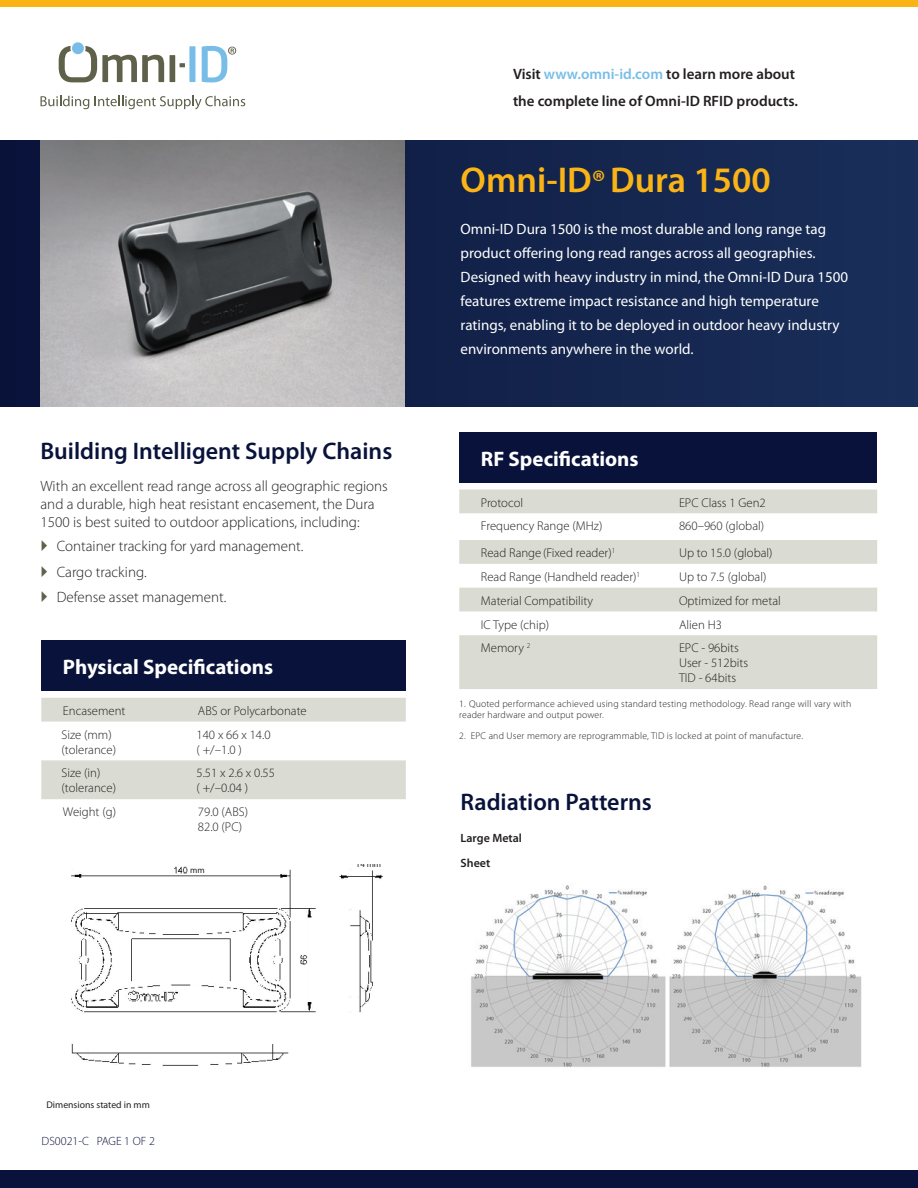
<style>
.page{position:relative;width:918px;height:1188px;background:#fff}
.page>*{position:absolute;margin:0;border:0;box-sizing:border-box;transform-origin:0 0}
.t1{font:600 36px "Myriad Pro";color:#fbb416}
.t2{font:600 24px "Myriad Pro";color:#09123a}
.t3{font:700 21px "Myriad Pro";color:#fff}
.t4{font:15px/24px "Myriad Pro";color:#fff}
.t5{font:300 15px/18px "Myriad Pro";color:#231f20}
.t6{font:600 15px/27px "Myriad Pro";color:#231f20}
.t7{font:300 12.75px/15px "Myriad Pro";color:#231f20}
.t8{font:300 12px "Myriad Pro";color:#09123a}
.t9{font:600 12px/25.5px "Myriad Pro";color:#231f20}
.t10{font:300 9.75px/11.2px "Myriad Pro";letter-spacing:.02em;color:#231f20}
.t11{font:9.75px "Myriad Pro";color:#231f20}
.t12{font:8.7px "Myriad";color:#231f20}
.s1{color:#78bde8}
.s2{font-size:31.5px}
</style>
<div class="page">
<div style="left:0;top:1170px;width:918px;height:18px;background:#09123a"></div>
<svg style="left:59px;top:46px;width:105px;height:36px"></svg>
<div style="left:170px;top:55px;width:5px;height:27px;background:#60614b"></div>
<svg style="left:180px;top:63px;width:5px;height:4px"></svg>
<div style="left:189px;top:46px;width:6px;height:36px;background:#78bde8"></div>
<div style="left:72px;top:42px;width:12px;height:12px;background:#78bde8;border-radius:50%"></div>
<svg style="left:202px;top:46px;width:34px;height:36px"></svg>
<svg style="left:41px;top:96px;width:48px;height:13px"></svg>
<svg style="left:95px;top:96px;width:150px;height:13px"></svg>
<div style="left:0;top:0;width:918px;height:7px;background:#fbb416"></div>
<svg style="left:0;top:140px;width:918px;height:266px;background:#14254e"></svg>
<img style="left:40px;top:140px;width:365px;height:266px">
<img style="left:71px;top:866px;width:312px;height:200px">
<div style="left:354px;top:867px;width:14px;height:8px;background:#fff"></div>
<img style="left:471px;top:885px;width:391px;height:182px">
<div style="left:41px;top:640px;width:365px;height:51px;background:#09123a"></div>
<svg style="left:41px;top:698px;width:365px;height:101px"></svg>
<div style="left:459px;top:432px;width:418px;height:51px;background:#09123a"></div>
<svg style="left:459px;top:490px;width:418px;height:199px;fill:#dadbd3"></svg>
<h2 class="t2" style="left:40px;top:436px;width:353px">Building Intelligent Supply Chains</h2>
<p class="t5" style="left:40px;top:476px;width:349px">With an excellent read range across all geographic regions and a durable, high heat resistant encasement, the Dura<br>1500 is best suited to outdoor applications, including:</p>
<p class="t5" style="left:57px;top:533px;width:248px;line-height:25.5px">Container tracking for yard management.<br>Cargo tracking.<br>Defense asset management.</p>
<h3 class="t3" style="left:63px;top:653px;width:212px">Physical Specifications</h3>
<p class="t7" style="left:63px;top:703px;width:64px">Encasement</p>
<p class="t7" style="left:198px;top:703px;width:110px">ABS or Polycarbonate</p>
<p class="t7" style="left:62px;top:727px;width:56px">Size (mm) (tolerance)</p>
<p class="t7" style="left:197px;top:727px;width:76px">140 x 66 x 14.0 ( +/–1.0 )</p>
<p class="t7" style="left:62px;top:766px;width:56px">Size (in) (tolerance)</p>
<p class="t7" style="left:197px;top:766px;width:80px">5.51 x 2.6 x 0.55 ( +/–0.04 )</p>
<p class="t7" style="left:63px;top:804px;width:55px">Weight (g)</p>
<p class="t7" style="left:198px;top:804px;width:52px">79.0 (ABS)<br>82.0 (PC)</p>
<p class="t12" style="left:190px;top:866px;width:16px">mm</p>
<p class="t12" style="left:356px;top:860px;width:27px">14 mm</p>
<p class="t6" style="left:513px;top:60px;width:287px">Visit <span class="s1">www.omni-id.com</span> to learn more about the complete line of Omni-ID RFID products.</p>
<h1 class="t1" style="left:461px;top:157px;width:312px">Omni-ID<span class="s2">®</span>Dura 1500</h1>
<p class="t4" style="left:461px;top:217px;width:389px">Omni-ID Dura 1500 is the most durable and long range tag product offering long read ranges across all geographies.<br>Designed with heavy industry in mind, the Omni-ID Dura 1500 features extreme impact resistance and high temperature ratings, enabling it to be deployed in outdoor heavy industry environments anywhere in the world.</p>
<h3 class="t3" style="left:481px;top:445px;width:159px">RF Specifications</h3>
<p class="t7" style="left:481px;top:495px;width:44px">Protocol</p>
<p class="t7" style="left:679px;top:495px;width:88px">EPC Class 1 Gen2</p>
<p class="t7" style="left:481px;top:519px;width:123px">Frequency Range (MHz)</p>
<p class="t7" style="left:679px;top:519px;width:87px">860–960 (global)</p>
<p class="t7" style="left:481px;top:545px;width:136px">Read Range (Fixed reader)<sup>1</sup></p>
<p class="t7" style="left:679px;top:545px;width:95px">Up to 15.0 (global)</p>
<p class="t7" style="left:481px;top:569px;width:161px">Read Range (Handheld reader)<sup>1</sup></p>
<p class="t7" style="left:679px;top:569px;width:89px">Up to 7.5 (global)</p>
<p class="t7" style="left:481px;top:593px;width:114px">Material Compatibility</p>
<p class="t7" style="left:679px;top:593px;width:103px">Optimized for metal</p>
<p class="t7" style="left:481px;top:617px;width:70px">IC Type (chip)</p>
<p class="t7" style="left:679px;top:617px;width:44px">Alien H3</p>
<p class="t7" style="left:481px;top:640px;width:51px">Memory <sup>2</sup></p>
<p class="t7" style="left:679px;top:640px;width:71px">EPC - 96bits<br>User - 512bits<br>TID - 64bits</p>
<p class="t10" style="left:459px;top:698px;width:394px">1. Quoted performance achieved using standard testing methodology. Read range will vary with reader hardware and output power.</p>
<p class="t10" style="left:459px;top:730px;width:345px">2. EPC and User memory are reprogrammable, TID is locked at point of manufacture.</p>
<h2 class="t2" style="left:461px;top:787px;width:193px">Radiation Patterns</h2>
<p class="t9" style="left:461px;top:824px;width:63px">Large Metal<br>Sheet</p>
<p class="t11" style="left:46px;top:1099px;width:105px">Dimensions stated in mm</p>
<p class="t8" style="left:42px;top:1134px;width:115px">DS0021-C PAGE 1 OF 2</p>
</div>
